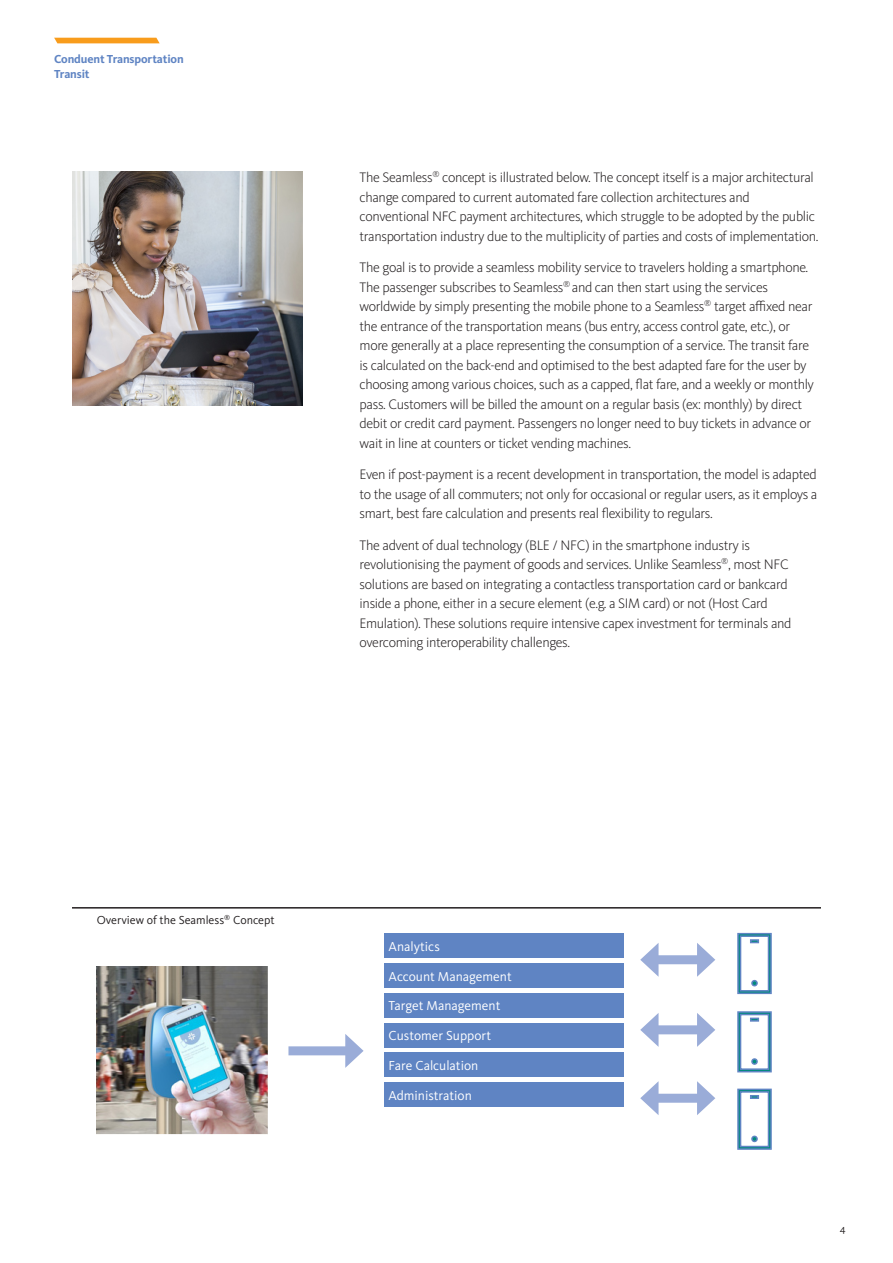
<style>
.page{position:relative;width:893px;height:1263px;background:#fff}
.page>*{position:absolute;margin:0;border:0;box-sizing:border-box;transform-origin:0 0}
.Body_text{font:300 14.25px/19.5px "Kievit Pro";letter-spacing:-.025em;color:#231f20}
.Sidebar_text{font:13.5px "Kievit Pro";color:#fff}
.Sidebar_text-2{font:12px "Kievit Pro";color:#231f20}
.Business_sector{font:700 12px "Kievit Pro";letter-spacing:-.01em;color:#5f84c3}
.t1{font:10.5px "Kievit Pro";color:#231f20}
</style>
<div class="page">
<img style="left:72px;top:171px;width:231px;height:235px">
<div style="left:384px;top:934px;width:240px;height:24px;background:#5f84c3"></div>
<div style="left:384px;top:963px;width:240px;height:25px;background:#5f84c3"></div>
<div style="left:384px;top:993px;width:240px;height:24px;background:#5f84c3"></div>
<div style="left:384px;top:1023px;width:240px;height:24px;background:#5f84c3"></div>
<div style="left:384px;top:1053px;width:240px;height:24px;background:#5f84c3"></div>
<div style="left:384px;top:1082px;width:240px;height:25px;background:#5f84c3"></div>
<div style="left:651px;top:955px;width:53px;height:9px;background:#9aacd8"></div>
<svg style="left:640px;top:943px;width:18px;height:33px"></svg>
<svg style="left:697px;top:943px;width:18px;height:34px"></svg>
<div style="left:651px;top:1025px;width:53px;height:9px;background:#9aacd8"></div>
<svg style="left:640px;top:1013px;width:18px;height:33px"></svg>
<svg style="left:697px;top:1013px;width:18px;height:34px"></svg>
<div style="left:288px;top:1046px;width:64px;height:9px;background:#9aacd8"></div>
<svg style="left:345px;top:1034px;width:19px;height:34px"></svg>
<div style="left:651px;top:1094px;width:53px;height:9px;background:#9aacd8"></div>
<svg style="left:640px;top:1082px;width:18px;height:33px"></svg>
<svg style="left:697px;top:1081px;width:18px;height:34px"></svg>
<svg style="left:737px;top:932px;width:35px;height:63px"></svg>
<svg style="left:737px;top:1011px;width:35px;height:62px"></svg>
<svg style="left:750px;top:1017px;width:9px;height:5px"></svg>
<svg style="left:737px;top:1088px;width:35px;height:62px"></svg>
<img style="left:97px;top:967px;width:170px;height:167px">
<hr style="left:72px;top:907px;width:749px;height:1px;background:#231f20">
<svg style="left:54px;top:38px;width:106px;height:5px"></svg>
<p class="Business_sector" style="left:54px;top:52px;width:131px">Conduent Transportation</p>
<p class="Business_sector" style="left:54px;top:67px;width:37px">Transit</p>
<p class="Body_text" style="left:360px;top:168px;width:460px">The Seamless<sup>®</sup> concept is illustrated below. The concept itself is a major architectural change compared to current automated fare collection architectures and conventional NFC payment architectures, which struggle to be adopted by the public transportation industry due to the multiplicity of parties and costs of implementation.</p>
<p class="Body_text" style="left:360px;top:258px;width:456px">The goal is to provide a seamless mobility service to travelers holding a smartphone.<br>The passenger subscribes to Seamless<sup>®</sup> and can then start using the services worldwide by simply presenting the mobile phone to a Seamless<sup>®</sup> target affixed near the entrance of the transportation means (bus entry, access control gate, etc.), or more generally at a place representing the consumption of a service. The transit fare is calculated on the back-end and optimised to the best adapted fare for the user by choosing among various choices, such as a capped, flat fare, and a weekly or monthly pass. Customers will be billed the amount on a regular basis (ex: monthly) by direct debit or credit card payment. Passengers no longer need to buy tickets in advance or wait in line at counters or ticket vending machines.</p>
<p class="Body_text" style="left:360px;top:465px;width:459px;text-align:justify">Even if post-payment is a recent development in transportation, the model is adapted to the usage of all commuters; not only for occasional or regular users, as it employs a smart, best fare calculation and presents real flexibility to regulars.</p>
<p class="Body_text" style="left:360px;top:535px;width:433px">The advent of dual technology (BLE / NFC) in the smartphone industry is revolutionising the payment of goods and services. Unlike Seamless<sup>®</sup>, most NFC solutions are based on integrating a contactless transportation card or bankcard inside a phone, either in a secure element (e.g. a SIM card) or not (Host Card Emulation). These solutions require intensive capex investment for terminals and overcoming interoperability challenges.</p>
<p class="Sidebar_text-2" style="left:97px;top:913px;width:179px">Overview of the Seamless<sup>®</sup> Concept</p>
<p class="Sidebar_text" style="left:389px;top:938px;width:53px">Analytics</p>
<p class="Sidebar_text" style="left:389px;top:968px;width:125px">Account Management</p>
<p class="Sidebar_text" style="left:389px;top:998px;width:113px">Target Management</p>
<p class="Sidebar_text" style="left:389px;top:1027px;width:104px">Customer Support</p>
<p class="Sidebar_text" style="left:389px;top:1057px;width:91px">Fare Calculation</p>
<p class="Sidebar_text" style="left:389px;top:1087px;width:85px">Administration</p>
<p class="t1" style="left:840px;top:1222px;width:7px">4</p>
</div>
